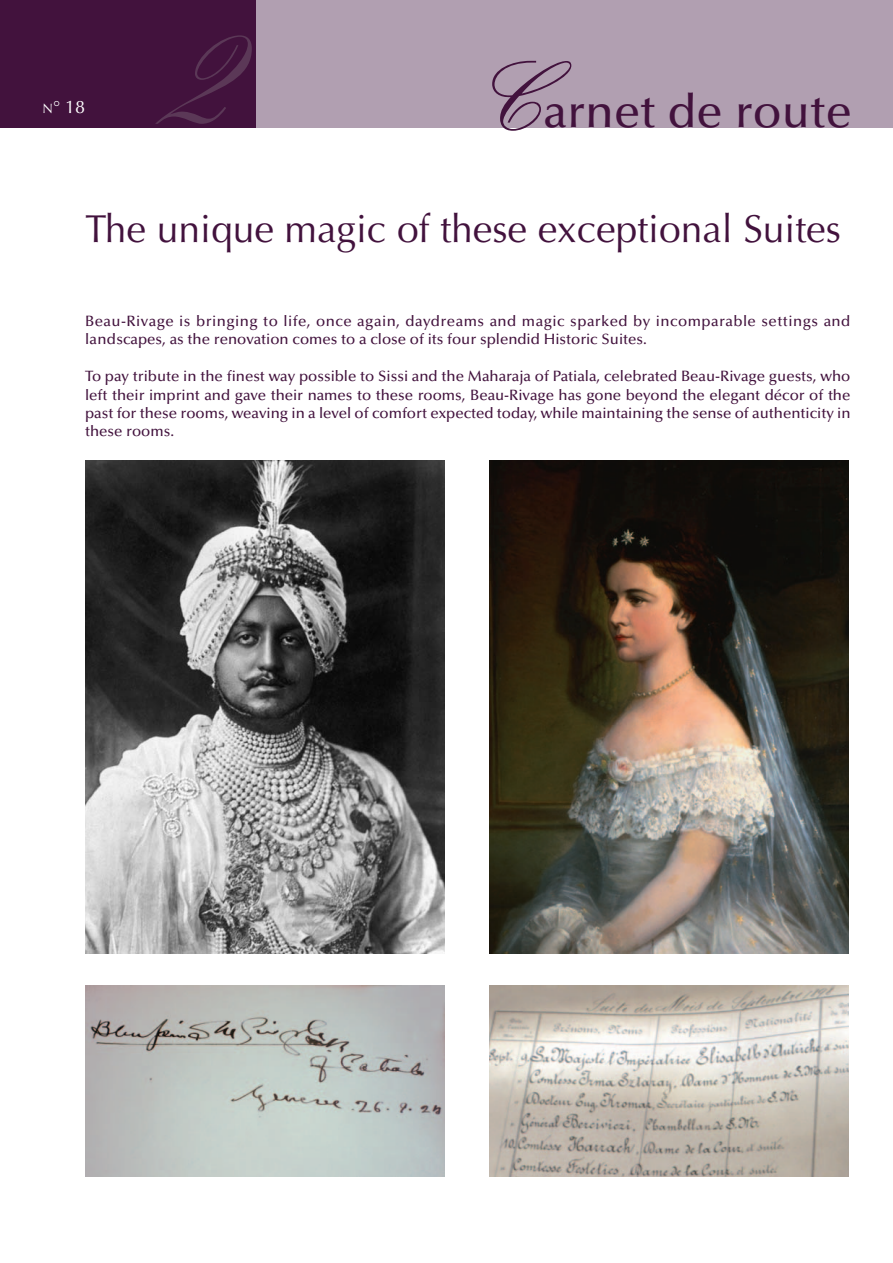
<style>
.page{position:relative;width:893px;height:1263px;background:#fff}
.page>*{position:absolute;margin:0;border:0;box-sizing:border-box;transform-origin:0 0}
.t1{font:269.4px "Palace Script";color:#5b3857}
.t2{font:500 47.1px "Optima";color:#42123d}
.t3{font:39px "Optima";color:#42123d}
.t4{font:18px "Optima";color:#fff}
.t5{font:500 15px/18.5px "Optima";color:#42123d;text-align:justify}
.t6{font:500 15px/18.5px "Optima";letter-spacing:.03em;color:#42123d}
.s1{font-size:13.5px}
.s2{font-weight:600;font-size:123.45px;color:#42123d}
</style>
<div class="page">
<div style="left:255px;top:0;width:638px;height:128px;background:#b19fb1"></div>
<div style="left:0;top:0;width:255px;height:128px;background:#42123d"></div>
<img style="left:85px;top:460px;width:359px;height:493px">
<img style="left:489px;top:460px;width:359px;height:493px">
<img style="left:85px;top:985px;width:359px;height:192px">
<img style="left:489px;top:985px;width:359px;height:192px">
<p class="t4" style="left:43px;top:99px;width:44px"><span class="s1">N</span>° 18</p>
<h1 class="t1" style="left:167px;top:-135px;width:378px">2 <span class="s2">C</span></h1>
<h2 class="t2" style="left:543px;top:92px;width:310px">arnet de route</h2>
<h3 class="t3" style="left:85px;top:213px;width:757px">The unique magic of these exceptional Suites</h3>
<p class="t6" style="left:85px;top:313px;width:767px">Beau-Rivage is bringing to life, once again, daydreams and magic sparked by incomparable settings and landscapes, as the renovation comes to a close of its four splendid Historic Suites.</p>
<p class="t5" style="left:85px;top:368px;width:767px">To pay tribute in the finest way possible to Sissi and the Maharaja of Patiala, celebrated Beau-Rivage guests, who left their imprint and gave their names to these rooms, Beau-Rivage has gone beyond the elegant décor of the past for these rooms, weaving in a level of comfort expected today, while maintaining the sense of authenticity in these rooms.</p>
</div>
